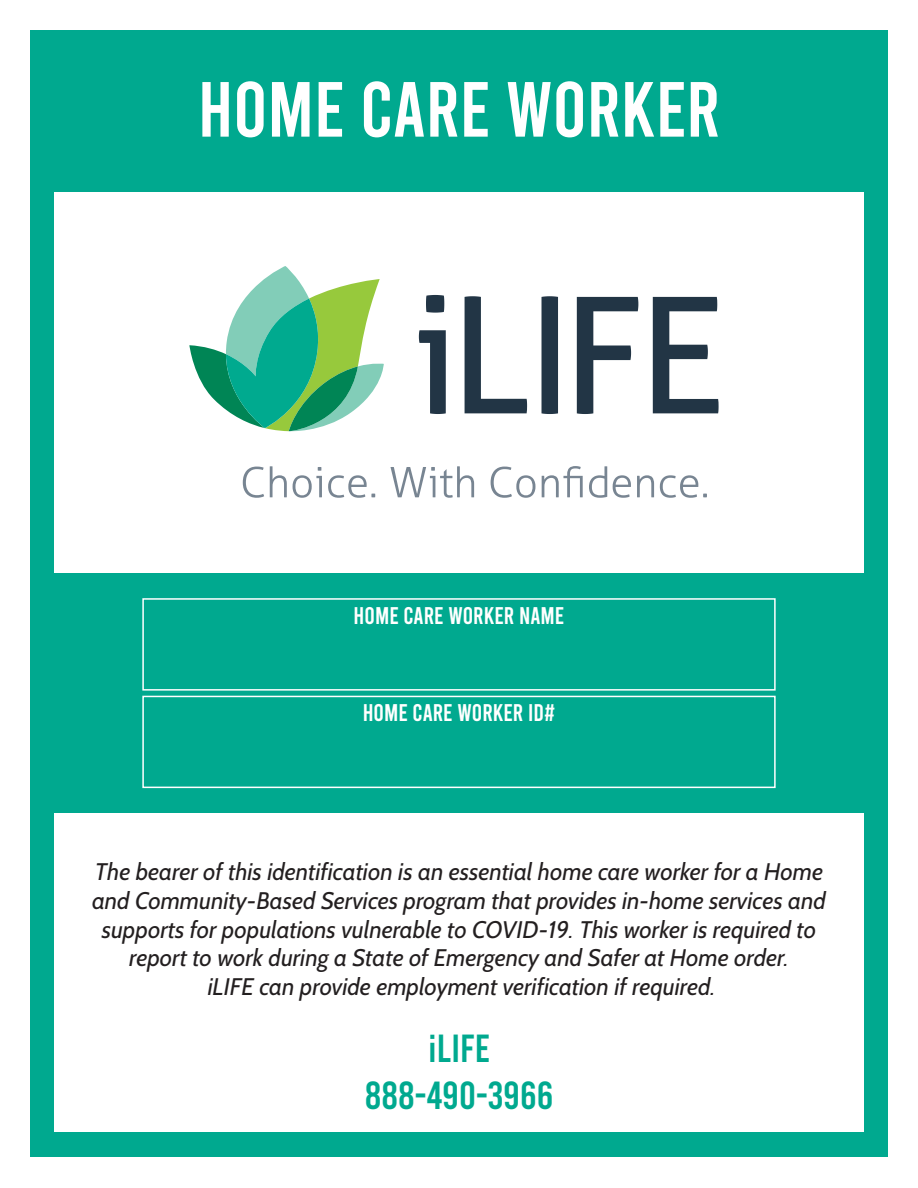
<style>
.page{position:relative;width:918px;height:1188px;background:#fff}
.page>*{position:absolute;margin:0;border:0;box-sizing:border-box;transform-origin:0 0}
.t1{font:78px "Bebas";color:#fff}
.t2{font:39px "Bebas";color:#00a98f}
.t3{font:italic 24px/28.8px "Cabin";color:#231f20;text-align:center}
.t4{font:24px "Bebas";color:#fff}
.s1{font-family:"Cabin";font-weight:500}
</style>
<div class="page">
<div style="left:30px;top:31px;width:858px;height:1126px;background:#00a98f"></div>
<div style="left:54px;top:52px;width:810px;height:1080px;background:#fff"></div>
<div style="left:54px;top:51px;width:810px;height:140px;background:#00a98f"></div>
<svg style="left:419px;top:295px;width:27px;height:119px"></svg>
<svg style="left:465px;top:296px;width:62px;height:117px"></svg>
<div style="left:542px;top:296px;width:16px;height:118px;background:#223545"></div>
<svg style="left:577px;top:297px;width:61px;height:117px"></svg>
<svg style="left:653px;top:297px;width:66px;height:116px"></svg>
<svg style="left:189px;top:266px;width:195px;height:166px"></svg>
<svg style="left:243px;top:467px;width:21px;height:31px"></svg>
<svg style="left:270px;top:466px;width:17px;height:31px"></svg>
<svg style="left:293px;top:467px;width:29px;height:31px"></svg>
<svg style="left:328px;top:475px;width:47px;height:23px"></svg>
<svg style="left:391px;top:466px;width:83px;height:32px"></svg>
<svg style="left:491px;top:467px;width:44px;height:31px"></svg>
<svg style="left:542px;top:466px;width:41px;height:31px"></svg>
<svg style="left:589px;top:466px;width:18px;height:32px"></svg>
<svg style="left:613px;top:475px;width:18px;height:23px"></svg>
<svg style="left:637px;top:475px;width:17px;height:22px"></svg>
<svg style="left:660px;top:475px;width:47px;height:23px"></svg>
<div style="left:54px;top:573px;width:810px;height:240px;background:#00a98f"></div>
<div style="left:142px;top:598px;width:634px;height:93px;border:2px solid #fff"></div>
<div style="left:142px;top:696px;width:634px;height:92px;border:2px solid #fff"></div>
<p class="t1" style="left:198px;top:70px;width:488px">HOME CARE WORKER</p>
<p class="t4" style="left:354px;top:603px;width:189px">HOME CARE WORKER NAME</p>
<p class="t4" style="left:363px;top:701px;width:194px">HOME CARE WORKER ID#</p>
<p class="t3" style="left:92px;top:857px;width:735px">The bearer of this identification is an essential home care worker for a Home and Community-Based Services program that provides in-home services and supports for populations vulnerable to COVID-19. This worker is required to report to work during a State of Emergency and Safer at Home order.</p>
<p class="t3" style="left:208px;top:972px;width:509px">iLIFE can provide employment verification if required.</p>
<p class="t2" style="left:428px;top:1029px;width:60px"><span class="s1">i</span>LIFE</p>
<p class="t2" style="left:365px;top:1076px;width:190px">888-490-3966</p>
</div>
